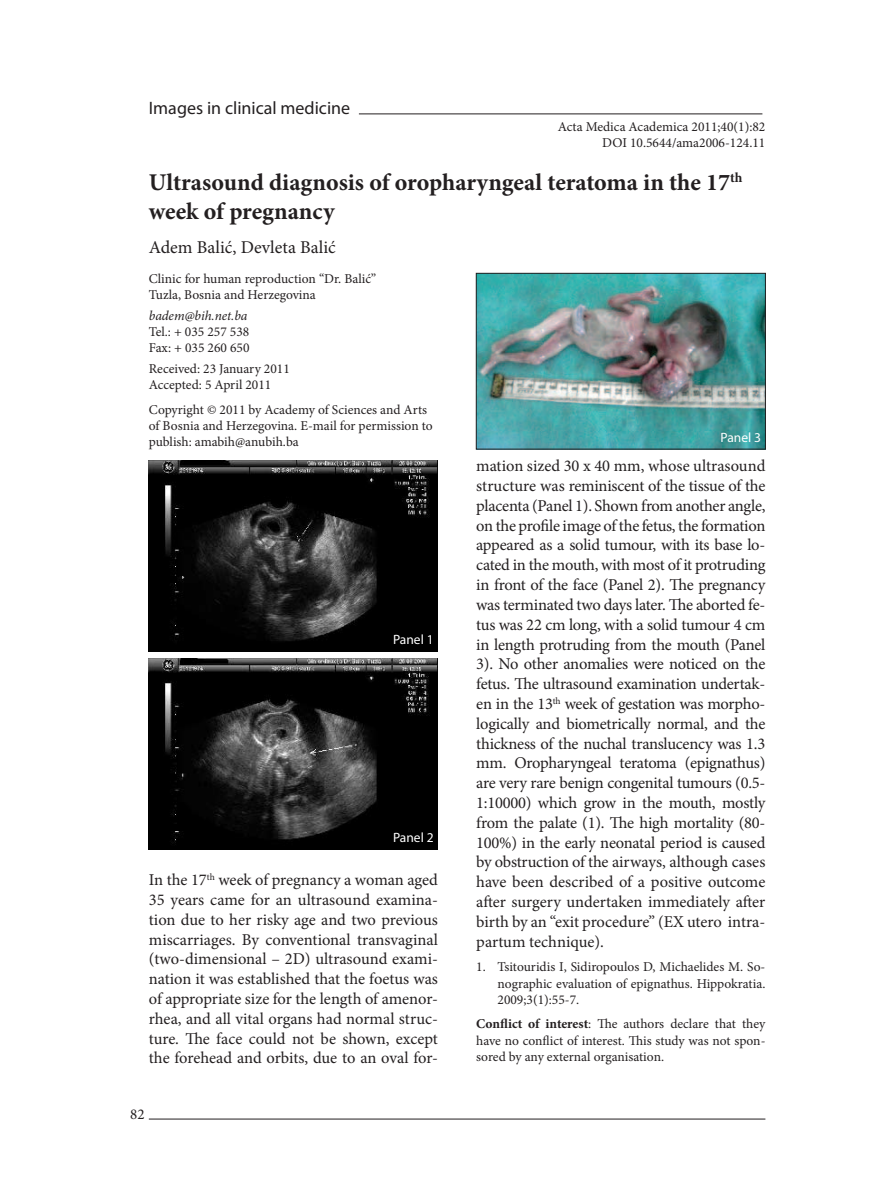
<style>
.page{position:relative;width:893px;height:1191px;background:#fff}
.page>*{position:absolute;margin:0;border:0;box-sizing:border-box;transform-origin:0 0}
.t1{font:700 24px/28.8px "Minion Pro";color:#231f20}
.t2{font:18px "Myriad Pro";color:#231f20}
.t3{font:18px "Minion Pro";color:#231f20}
.t4{font:16.5px/19.8px "Minion Pro";letter-spacing:-.005em;color:#231f20;text-align:justify}
.t5{font:15px "Minion Pro";color:#231f20}
.t6{font:13.5px/16.2px "Minion Pro";color:#231f20}
.t7{font:13.5px "Myriad Pro";color:#fff}
.s1{font-style:italic}
.s2{font-weight:700}
</style>
<div class="page">
<hr style="left:149px;top:1118px;width:616px;height:1px;background:#231f20">
<img style="left:149px;top:658px;width:289px;height:191px">
<img style="left:149px;top:460px;width:289px;height:191px">
<hr style="left:359px;top:113px;width:403px;height:1px;background:#231f20">
<img style="left:478px;top:275px;width:286px;height:172px">
<div style="left:476px;top:273px;width:290px;height:176px;border:1px solid #231f20"></div>
<p class="t2" style="left:149px;top:97px;width:203px">Images in clinical medicine</p>
<p class="t6" style="left:558px;top:118px;width:209px;text-align:right">Acta Medica Academica 2011;40(1):82<br>DOI 10.5644/ama2006-124.11</p>
<p class="t1" style="left:149px;top:167px;width:595px">Ultrasound diagnosis of oropharyngeal teratoma in the 17<sup>th </sup>week of pregnancy</p>
<p class="t3" style="left:149px;top:235px;width:188px">Adem Balić, Devleta Balić</p>
<p class="t6" style="left:149px;top:271px;width:229px">Clinic for human reproduction “Dr. Balić”<br>Tuzla, Bosnia and Herzegovina</p>
<p class="t6" style="left:149px;top:307px;width:102px"><span class="s1">badem@bih.net.ba<br></span>Tel.: + 035 257 538<br>Fax: + 035 260 650</p>
<p class="t6" style="left:149px;top:360px;width:143px">Received: 23 January 2011<br>Accepted: 5 April 2011</p>
<p class="t6" style="left:149px;top:401px;width:285px">Copyright © 2011 by Academy of Sciences and Arts of Bosnia and Herzegovina. E-mail for permission to publish: amabih@anubih.ba</p>
<p class="t7" style="left:393px;top:631px;width:42px">Panel 1</p>
<p class="t7" style="left:393px;top:829px;width:42px">Panel 2</p>
<p class="t4" style="left:149px;top:870px;width:291px">In the 17<sup>th</sup> week of pregnancy a woman aged 35 years came for an ultrasound examina&shy;tion due to her risky age and two previous miscarriages. By conventional transvaginal (two-dimensional – 2D) ultrasound exami&shy;nation it was established that the foetus was of appropriate size for the length of amenor&shy;rhea, and all vital organs had normal struc&shy;ture. The face could not be shown, except the forehead and orbits, due to an oval for-</p>
<p class="t5" style="left:130px;top:1104px;width:16px">82</p>
<p class="t7" style="left:721px;top:429px;width:42px">Panel 3</p>
<p class="t4" style="left:476px;top:456px;width:291px">mation sized 30 x 40 mm, whose ultrasound structure was reminiscent of the tissue of the placenta (Panel 1). Shown from another angle, on the profile image of the fetus, the formation appeared as a solid tumour, with its base lo&shy;cated in the mouth, with most of it protruding in front of the face (Panel 2). The pregnancy was terminated two days later. The aborted fe&shy;tus was 22 cm long, with a solid tumour 4 cm in length protruding from the mouth (Panel 3). No other anomalies were noticed on the fetus. The ultrasound examination undertak&shy;en in the 13<sup>th</sup> week of gestation was morpho&shy;logically and biometrically normal, and the thickness of the nuchal translucency was 1.3 mm. Oropharyngeal teratoma (epignathus) are very rare benign congenital tumours (0.5- 1:10000) which grow in the mouth, mostly from the palate (1). The high mortality (80- 100%) in the early neonatal period is caused by obstruction of the airways, although cases have been described of a positive outcome after surgery undertaken immediately after birth by an “exit procedure” (EX utero intra&shy;partum technique).</p>
<p class="t6" style="left:497px;top:959px;width:269px;text-align:justify;text-indent:-21px">1. Tsitouridis I, Sidiropoulos D, Michaelides M. So&shy;nographic evaluation of epignathus. Hippokratia.<br>2009;3(1):55-7.</p>
<p class="t6" style="left:476px;top:1016px;width:291px;text-align:justify"><span class="s2">Conflict of interest</span>: The authors declare that they have no conflict of interest. This study was not spon&shy;sored by any external organisation.</p>
</div>
